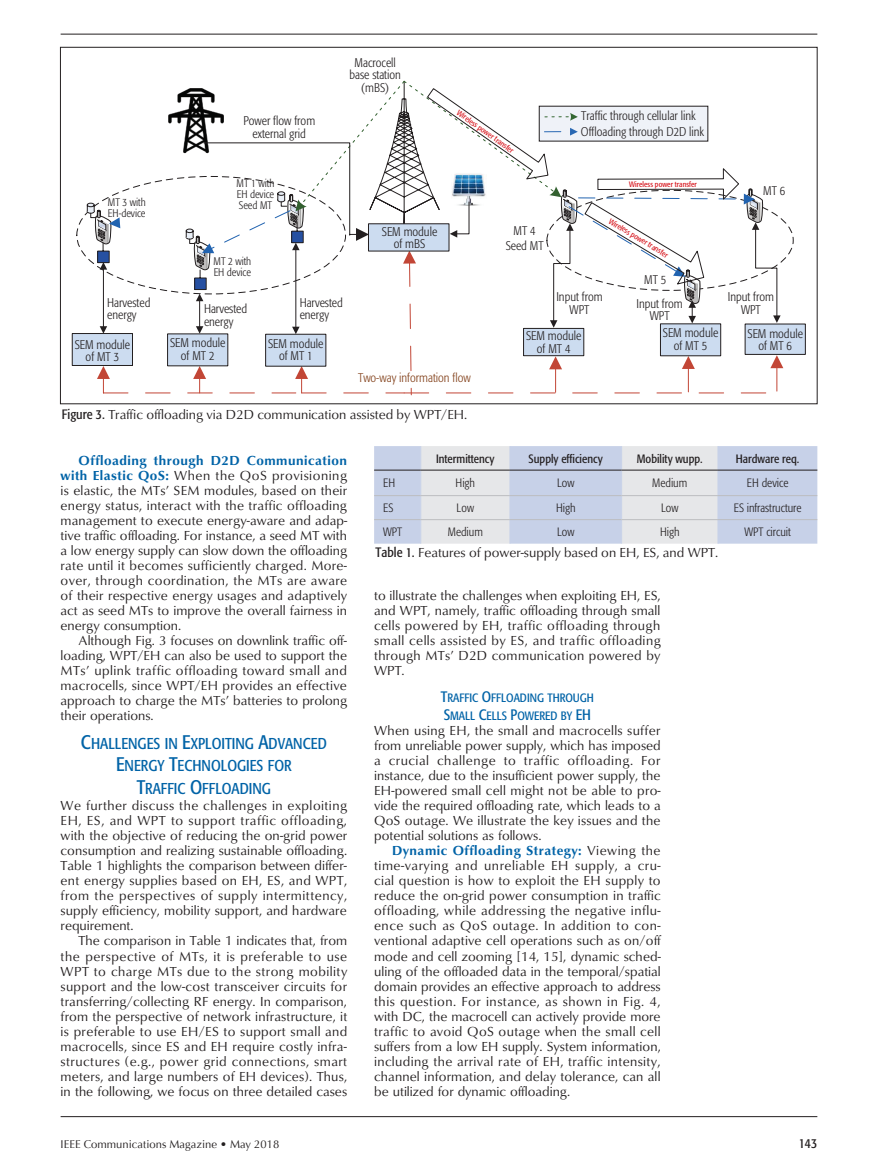
<style>
.page{position:relative;width:878px;height:1175px;background:#fff}
.page>*{position:absolute;margin:0;border:0;box-sizing:border-box;transform-origin:0 0}
.t1{font:15.6px/22.5px "Formata Condensed SC800";color:#0163a7;text-align:center}
.t2{font:13.5px/15px "Classico URW";letter-spacing:.005em;color:#231f20;text-align:justify}
.t3{font:13.5px "Formata Condensed SC800";color:#231f20}
.t4{font:300 condensed 12.45px/12.5px "Formata";color:#231f20;text-align:center}
.t5{font:300 condensed 12.45px "Formata";color:#83421c}
.t6{font:300 condensed 12px "Formata";color:#231f20}
.t7{font:condensed 12px "Formata";color:#231f20}
.t8{font:12px/18px "Formata Condensed SC800";color:#0163a7}
.t9{font:11.25px "Optima";color:#231f20}
.t10{font:300 condensed 10.95px/10.9px "Formata";color:#231f20}
.t11{font:condensed 7.8px "Formata";letter-spacing:-.01em;color:#d7171f}
.s1{font-family:"Formata";font-stretch:condensed}
.s2{font-weight:700;color:#0163a7}
.s3{font-size:19.5px}
.s4{font-size:15px}
</style>
<div class="page">
<hr style="left:61px;top:34px;width:756px;height:1px;background:#231f20">
<hr style="left:61px;top:1115px;width:756px;height:1px;background:#231f20">
<svg style="left:86px;top:80px;width:697px;height:315px"></svg>
<div style="left:523px;top:328px;width:61px;height:28px;background:#ccdcf0;border:1px solid #231f20"></div>
<div style="left:368px;top:223px;width:81px;height:28px;background:#ccdcf0"></div>
<div style="left:72px;top:333px;width:61px;height:33px;background:#ccdcf0;border:1px solid #231f20"></div>
<div style="left:167px;top:333px;width:61px;height:33px;background:#ccdcf0"></div>
<div style="left:265px;top:334px;width:61px;height:32px;background:#ccdcf0;border:1px solid #231f20"></div>
<div style="left:659px;top:323px;width:61px;height:33px;background:#ccdcf0"></div>
<div style="left:744px;top:323px;width:61px;height:32px;background:#ccdcf0;border:1px solid #231f20"></div>
<div style="left:374px;top:446px;width:443px;height:97px;background:#c7d1e8"></div>
<svg style="left:420px;top:446px;width:298px;height:97px;background:#d8dde7"></svg>
<hr style="left:374px;top:469px;width:46px;height:1px;background:#231f20">
<hr style="left:420px;top:469px;width:89px;height:1px;background:#231f20">
<hr style="left:509px;top:469px;width:112px;height:1px;background:#231f20">
<hr style="left:621px;top:469px;width:96px;height:1px;background:#231f20">
<hr style="left:717px;top:469px;width:100px;height:1px;background:#231f20">
<hr style="left:374px;top:495px;width:46px;height:1px;background:#bcbdc0">
<hr style="left:420px;top:495px;width:89px;height:1px;background:#bcbdc0">
<hr style="left:509px;top:495px;width:112px;height:1px;background:#bcbdc0">
<hr style="left:621px;top:495px;width:96px;height:1px;background:#bcbdc0">
<hr style="left:717px;top:495px;width:100px;height:1px;background:#bcbdc0">
<hr style="left:374px;top:519px;width:46px;height:1px;background:#bcbdc0">
<hr style="left:420px;top:519px;width:89px;height:1px;background:#bcbdc0">
<hr style="left:509px;top:519px;width:112px;height:1px;background:#bcbdc0">
<hr style="left:621px;top:519px;width:96px;height:1px;background:#bcbdc0">
<hr style="left:717px;top:519px;width:100px;height:1px;background:#bcbdc0">
<p class="t4" style="left:349px;top:56px;width:53px">Macrocell base station (mBS)</p>
<p class="t11" style="left:460px;top:108px;width:69px;rotate:36deg">Wireless power transfer</p>
<p class="t4" style="left:581px;top:110px;width:116px">Traffic through cellular link</p>
<p class="t4" style="left:243px;top:115px;width:73px">Power flow from external grid</p>
<p class="t4" style="left:580px;top:125px;width:125px">Offloading through D2D link</p>
<p class="t10" style="left:236px;top:178px;width:39px">MT 1 with<br>EH device</p>
<p class="t10" style="left:108px;top:197px;width:39px">MT 3 with</p>
<p class="t10" style="left:239px;top:200px;width:35px">Seed MT</p>
<p class="t10" style="left:108px;top:208px;width:39px">EH-device</p>
<p class="t10" style="left:213px;top:256px;width:39px">MT 2 with<br>EH device</p>
<p class="t4" style="left:381px;top:225px;width:57px">SEM module of mBS</p>
<p class="t4" style="left:505px;top:223px;width:39px;line-height:15px">MT 4<br>Seed MT</p>
<p class="t11" style="left:629px;top:179px;width:69px">Wireless power transfer</p>
<p class="t11" style="left:611px;top:216px;width:69px;rotate:31deg">Wireless power transfer</p>
<p class="t4" style="left:644px;top:273px;width:24px">MT 5</p>
<p class="t4" style="left:763px;top:185px;width:24px">MT 6</p>
<p class="t4" style="left:107px;top:296px;width:45px;text-align:left">Harvested energy</p>
<p class="t4" style="left:204px;top:303px;width:45px;text-align:left">Harvested energy</p>
<p class="t4" style="left:299px;top:296px;width:45px;text-align:left">Harvested energy</p>
<p class="t4" style="left:727px;top:290px;width:48px">Input from<br>WPT</p>
<p class="t4" style="left:556px;top:291px;width:48px">Input from<br>WPT</p>
<p class="t4" style="left:636px;top:297px;width:48px">Input from<br>WPT</p>
<p class="t4" style="left:75px;top:338px;width:57px">SEM module of MT 3</p>
<p class="t4" style="left:170px;top:337px;width:57px">SEM module of MT 2</p>
<p class="t4" style="left:268px;top:337px;width:57px">SEM module of MT 1</p>
<p class="t4" style="left:662px;top:327px;width:57px">SEM module of MT 5</p>
<p class="t4" style="left:747px;top:327px;width:57px">SEM module of MT 6</p>
<p class="t4" style="left:525px;top:330px;width:57px">SEM module of MT 4</p>
<p class="t5" style="left:358px;top:370px;width:114px">Two-way information flow</p>
<p class="t2" style="left:62px;top:406px;width:407px"><span class="s1">Figure 3.</span> Traffic offloading via D2D communication assisted by WPT/EH.</p>
<p class="t2" style="left:61px;top:452px;width:288px;text-indent:18px"><span class="s2">Offloading through D2D Communication with Elastic QoS:</span> When the QoS provisioning is elastic, the MTs’ SEM modules, based on their energy status, interact with the traffic offloading management to execute energy-aware and adap&shy;tive traffic offloading. For instance, a seed MT with a low energy supply can slow down the offloading rate until it becomes sufficiently charged. More&shy;over, through coordination, the MTs are aware of their respective energy usages and adaptively act as seed MTs to improve the overall fairness in energy consumption.</p>
<p class="t2" style="left:61px;top:632px;width:288px;text-indent:18px">Although Fig. 3 focuses on downlink traffic off&shy;loading, WPT/EH can also be used to support the MTs’ uplink traffic offloading toward small and macrocells, since WPT/EH provides an effective approach to charge the MTs’ batteries to prolong their operations.</p>
<p class="t1" style="left:81px;top:732px;width:247px"><span class="s3">C</span>HALLENGES IN <span class="s3">E</span>XPLOITING <span class="s3">A</span>DVANCED<br><span class="s3">E</span>NERGY <span class="s3">T</span>ECHNOLOGIES FOR<br><span class="s3">T</span>RAFFIC <span class="s3">O</span>FFLOADING</p>
<p class="t2" style="left:61px;top:797px;width:288px">We further discuss the challenges in exploiting EH, ES, and WPT to support traffic offloading, with the objective of reducing the on-grid power consumption and realizing sustainable offloading.<br>Table 1 highlights the comparison between differ&shy;ent energy supplies based on EH, ES, and WPT, from the perspectives of supply intermittency, supply efficiency, mobility support, and hardware requirement.</p>
<p class="t2" style="left:61px;top:932px;width:288px;text-indent:18px">The comparison in Table 1 indicates that, from the perspective of MTs, it is preferable to use WPT to charge MTs due to the strong mobility support and the low-cost transceiver circuits for transferring/collecting RF energy. In comparison, from the perspective of network infrastructure, it is preferable to use EH/ES to support small and macrocells, since ES and EH require costly infra&shy;structures (e.g., power grid connections, smart meters, and large numbers of EH devices). Thus, in the following, we focus on three detailed cases</p>
<p class="t7" style="left:436px;top:451px;width:60px">Intermittency</p>
<p class="t7" style="left:528px;top:451px;width:76px">Supply efficiency</p>
<p class="t7" style="left:636px;top:451px;width:67px">Mobility wupp.</p>
<p class="t7" style="left:735px;top:451px;width:65px">Hardware req.</p>
<p class="t6" style="left:383px;top:476px;width:13px">EH</p>
<p class="t6" style="left:455px;top:476px;width:21px">High</p>
<p class="t6" style="left:557px;top:476px;width:19px">Low</p>
<p class="t6" style="left:652px;top:476px;width:36px">Medium</p>
<p class="t6" style="left:746px;top:476px;width:43px">EH device</p>
<p class="t6" style="left:383px;top:501px;width:12px">ES</p>
<p class="t6" style="left:456px;top:501px;width:19px">Low</p>
<p class="t6" style="left:555px;top:501px;width:21px">High</p>
<p class="t6" style="left:660px;top:501px;width:19px">Low</p>
<p class="t6" style="left:733px;top:501px;width:69px">ES infrastructure</p>
<p class="t6" style="left:383px;top:525px;width:21px">WPT</p>
<p class="t6" style="left:447px;top:525px;width:36px">Medium</p>
<p class="t6" style="left:557px;top:525px;width:19px">Low</p>
<p class="t6" style="left:659px;top:525px;width:21px">High</p>
<p class="t6" style="left:744px;top:525px;width:48px">WPT circuit</p>
<p class="t2" style="left:375px;top:544px;width:344px"><span class="s1">Table 1.</span> Features of power-supply based on EH, ES, and WPT.</p>
<p class="t2" style="left:374px;top:587px;width:288px">to illustrate the challenges when exploiting EH, ES, and WPT, namely, traffic offloading through small cells powered by EH, traffic offloading through small cells assisted by ES, and traffic offloading through MTs’ D2D communication powered by WPT.</p>
<p class="t8" style="left:440px;top:689px;width:155px"><span class="s4">T</span>RAFFIC <span class="s4">O</span>FFLOADING THROUGH<br><span class="s4">S</span>MALL <span class="s4">C</span>ELLS <span class="s4">P</span>OWERED BY <span class="s4">EH</span></p>
<p class="t2" style="left:374px;top:722px;width:288px">When using EH, the small and macrocells suffer from unreliable power supply, which has imposed a crucial challenge to traffic offloading. For instance, due to the insufficient power supply, the EH-powered small cell might not be able to pro&shy;vide the required offloading rate, which leads to a QoS outage. We illustrate the key issues and the potential solutions as follows.</p>
<p class="t2" style="left:374px;top:842px;width:288px;text-indent:18px"><span class="s2">Dynamic Offloading Strategy:</span> Viewing the time-varying and unreliable EH supply, a cru&shy;cial question is how to exploit the EH supply to reduce the on-grid power consumption in traffic offloading, while addressing the negative influ&shy;ence such as QoS outage. In addition to con&shy;ventional adaptive cell operations such as on/off mode and cell zooming [14, 15], dynamic sched&shy;uling of the offloaded data in the temporal/spatial domain provides an effective approach to address this question. For instance, as shown in Fig. 4, with DC, the macrocell can actively provide more traffic to avoid QoS outage when the small cell suffers from a low EH supply. System information, including the arrival rate of EH, traffic intensity, channel information, and delay tolerance, can all be utilized for dynamic offloading.</p>
<p class="t9" style="left:61px;top:1137px;width:220px">IEEE Communications Magazine • May 2018</p>
<p class="t3" style="left:798px;top:1134px;width:20px">143</p>
</div>
